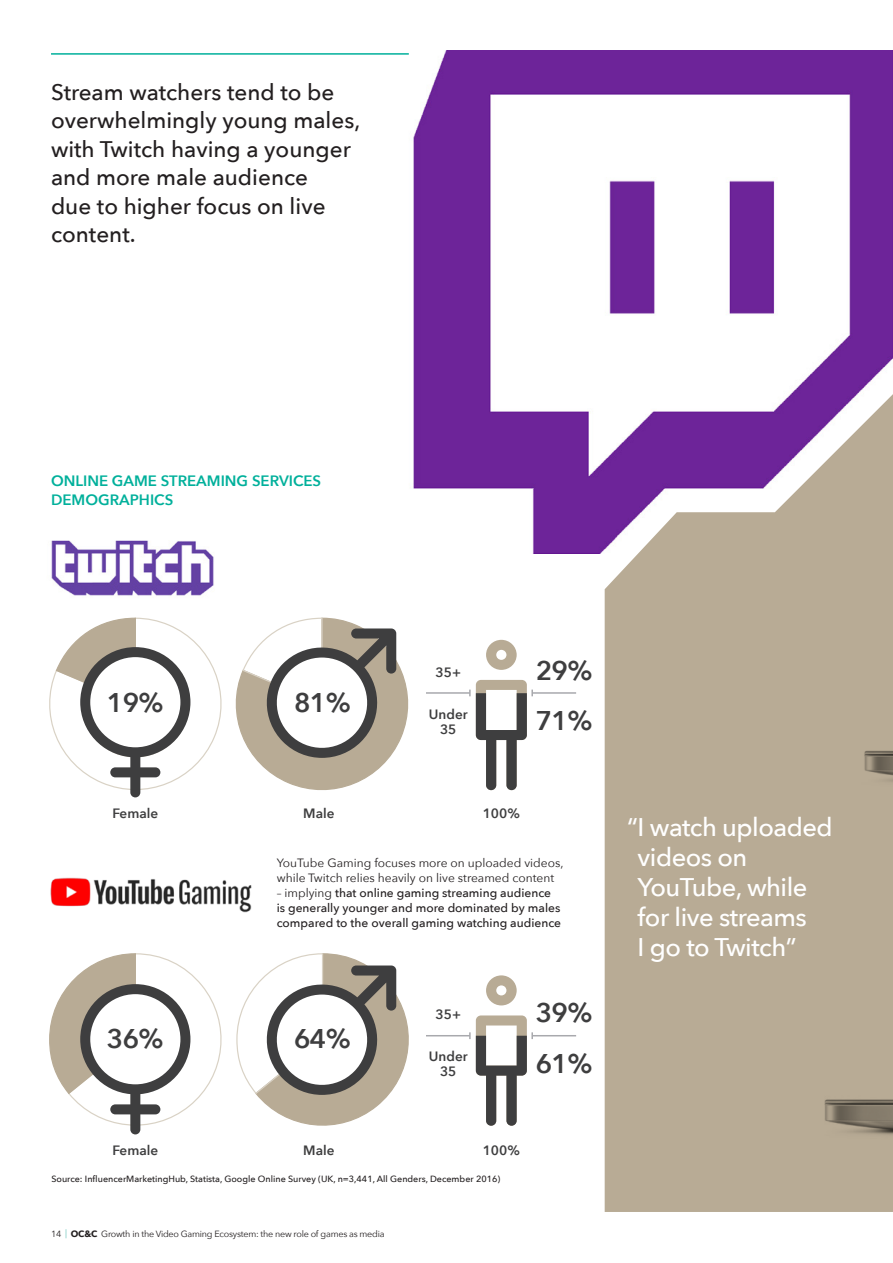
<style>
.page{position:relative;width:893px;height:1263px;background:#fff}
.page>*{position:absolute;margin:0;border:0;box-sizing:border-box;transform-origin:0 0}
.Body_copy{font:600 27px "Avenir Next";letter-spacing:-.025em;color:#3e3e3f}
.Body_copy-2{font:500 25.5px/30px "Avenir Next";letter-spacing:-.02em;color:#fff}
.Intro_copy{font:500 22.5px/28.5px "Avenir Next";color:#231f20}
.Figure_title{font:600 15px/18.8px "Avenir Next";color:#00b09b}
.Body_copy-3{font:600 13.5px "Avenir Next";color:#3e3e3f}
.Body_copy-4{font:500 12px/15px "Avenir Next";color:#231f20}
.Body_copy-5{font:12px/15px "Avenir Next";color:#231f20}
.Source_copy{font:500 9px "Avenir Next";color:#231f20}
.t1{font:9px "Avenir Next";letter-spacing:-.025em;color:#231f20}
.s1{font-weight:400}
.s2{font-weight:700}
</style>
<div class="page">
<svg style="left:486px;top:640px;width:31px;height:30px"></svg>
<div style="left:605px;top:553px;width:288px;height:659px;background:#b8ab95"></div>
<img style="left:410px;top:51px;width:483px;height:502px">
<hr style="left:51px;top:53px;width:358px;height:2px;background:#00b09b">
<img style="left:789px;top:313px;width:104px;height:312px">
<div style="left:743px;top:625px;width:150px;height:568px;background:#b8ab95"></div>
<svg style="left:49px;top:617px;width:360px;height:181px"></svg>
<img style="left:51px;top:540px;width:163px;height:56px">
<svg style="left:49px;top:953px;width:360px;height:182px"></svg>
<svg style="left:486px;top:975px;width:31px;height:30px"></svg>
<hr style="left:532px;top:692px;width:44px;height:2px;background:#a8a9ad">
<hr style="left:532px;top:1035px;width:44px;height:1px;background:#a8a9ad">
<hr style="left:426px;top:692px;width:44px;height:2px;background:#a8a9ad">
<svg style="left:469px;top:680px;width:64px;height:110px"></svg>
<hr style="left:426px;top:1035px;width:44px;height:1px;background:#a8a9ad">
<svg style="left:469px;top:1015px;width:64px;height:111px"></svg>
<img style="left:50px;top:877px;width:202px;height:36px">
<p class="Intro_copy" style="left:51px;top:77px;width:311px">Stream watchers tend to be overwhelmingly young males, with Twitch having a younger and more male audience<br>due to higher focus on live content.</p>
<p class="Figure_title" style="left:51px;top:471px;width:272px">ONLINE GAME STREAMING SERVICES<br>DEMOGRAPHICS</p>
<p class="Body_copy" style="left:107px;top:679px;width:58px">19%</p>
<p class="Body_copy" style="left:294px;top:679px;width:58px">81%</p>
<p class="Body_copy-3" style="left:436px;top:660px;width:27px">35+</p>
<p class="Body_copy-3" style="left:429px;top:702px;width:40px">Under</p>
<p class="Body_copy-3" style="left:440px;top:717px;width:18px">35</p>
<p class="Body_copy" style="left:536px;top:647px;width:58px">29%</p>
<p class="Body_copy" style="left:536px;top:698px;width:58px">71%</p>
<p class="Body_copy-3" style="left:113px;top:801px;width:47px">Female</p>
<p class="Body_copy-3" style="left:303px;top:801px;width:33px">Male</p>
<p class="Body_copy-3" style="left:483px;top:801px;width:39px">100%</p>
<p class="Body_copy-5" style="left:277px;top:855px;width:288px">YouTube Gaming focuses more on uploaded videos, while Twitch relies heavily on live streamed content</p>
<p class="Body_copy-4" style="left:277px;top:885px;width:286px"><span class="s1">– implying</span> that online gaming streaming audience is generally younger and more dominated by males compared to the overall gaming watching audience</p>
<p class="Body_copy" style="left:107px;top:1015px;width:58px">36%</p>
<p class="Body_copy" style="left:294px;top:1015px;width:58px">64%</p>
<p class="Body_copy-3" style="left:436px;top:1003px;width:27px">35+</p>
<p class="Body_copy-3" style="left:429px;top:1045px;width:40px">Under</p>
<p class="Body_copy-3" style="left:440px;top:1060px;width:18px">35</p>
<p class="Body_copy" style="left:536px;top:990px;width:58px">39%</p>
<p class="Body_copy" style="left:536px;top:1040px;width:58px">61%</p>
<p class="Body_copy-3" style="left:113px;top:1138px;width:47px">Female</p>
<p class="Body_copy-3" style="left:303px;top:1138px;width:33px">Male</p>
<p class="Body_copy-3" style="left:483px;top:1138px;width:39px">100%</p>
<p class="Source_copy" style="left:51px;top:1171px;width:450px">Source: InfluencerMarketingHub, Statista, Google Online Survey (UK, n=3,441, All Genders, December 2016)</p>
<p class="t1" style="left:51px;top:1227px;width:335px">14 <sup>|</sup> <span class="s2">OC&amp;C</span> Growth in the Video Gaming Ecosystem: the new role of games as media</p>
<p class="Body_copy-2" style="left:638px;top:811px;width:197px;text-indent:-10px">“I watch uploaded videos on<br>YouTube, while for live streams<br>I go to Twitch”</p>
</div>
